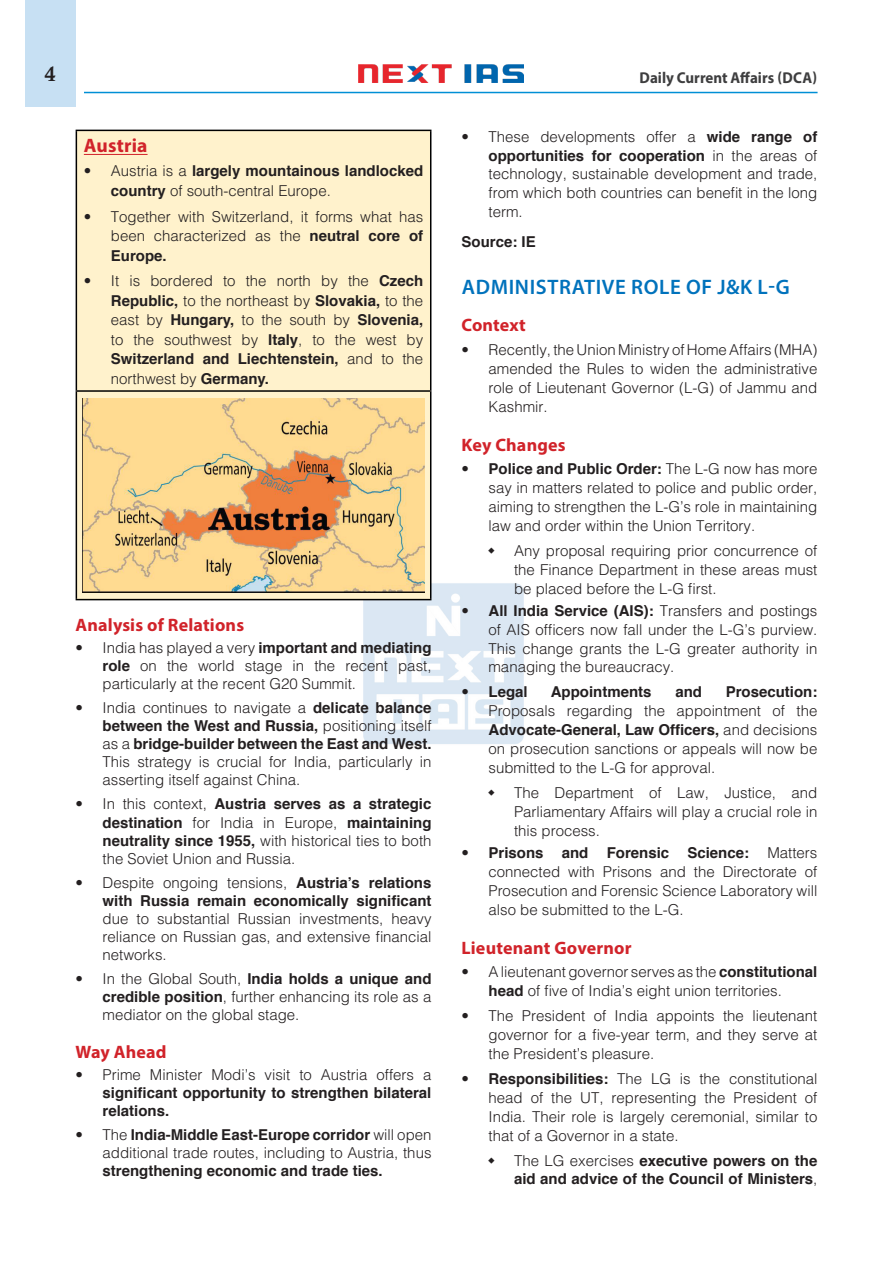
<style>
.page{position:relative;width:893px;height:1263px;background:#fff}
.page>*{position:absolute;margin:0;border:0;box-sizing:border-box;transform-origin:0 0}
.H-1{font:600 21px "Myriad Pro";letter-spacing:.03em;color:#0072bc}
.t1{font:21px "Calis MT Bol";color:#231f20}
.H-2{font:700 19.5px "Myriad Pro";letter-spacing:.01em;color:#d1232a}
.H-2-2{font:700 18px "Myriad Pro";letter-spacing:.01em;color:#d1232a}
.t2{font:700 15.75px "Myriad Pro";color:#3e3e3f;scale:.95 1}
.t3{font:300 15px/18.9px "Helvetica";color:#231f20;text-align:justify}
.body{font:700 15px/18px "Helvetica";color:#231f20}
.s1{font-weight:300}
.s2{font-weight:700}
</style>
<div class="page">
<div style="left:25px;top:0;width:51px;height:107px;background:#c7e0f3"></div>
<img style="left:359px;top:64px;width:165px;height:19px">
<hr style="left:84px;top:92px;width:733px;height:1px;background:#008fd5">
<img style="left:359px;top:580px;width:165px;height:164px">
<div style="left:77px;top:131px;width:353px;height:468px;background:#fff2cc"></div>
<hr style="left:76px;top:130px;width:355px;height:1px;background:#000">
<hr style="left:76px;top:131px;width:1px;height:259px;background:#000">
<hr style="left:430px;top:131px;width:1px;height:259px;background:#000">
<hr style="left:76px;top:390px;width:355px;height:2px;background:#000">
<hr style="left:76px;top:392px;width:1px;height:207px;background:#000">
<hr style="left:430px;top:392px;width:1px;height:207px;background:#000">
<hr style="left:76px;top:599px;width:355px;height:1px;background:#000">
<hr style="left:84px;top:154px;width:64px;height:1px;background:#d1232a">
<img style="left:82px;top:398px;width:343px;height:194px">
<h1 class="t1" style="left:45px;top:62px;width:12px">4</h1>
<p class="t2" style="left:640px;top:67px;width:188px">Daily Current Affairs (DCA)</p>
<p class="H-2" style="left:84px;top:133px;width:65px">Austria</p>
<p class="body" style="left:111px;top:162px;width:314px;line-height:19.5px;text-indent:-27px"><span class="s1">• Austria is a</span> largely mountainous landlocked country <span class="s1">of south-central Europe.</span></p>
<p class="t3" style="left:111px;top:206px;width:314px;line-height:19.5px;text-indent:-27px">• Together with Switzerland, it forms what has been characterized as the <span class="s2">neutral core of Europe.</span></p>
<p class="t3" style="left:111px;top:270px;width:314px;line-height:19.5px;text-indent:-27px">• It is bordered to the north by the <span class="s2">Czech Republic,</span> to the northeast by <span class="s2">Slovakia,</span> to the east by <span class="s2">Hungary,</span> to the south by <span class="s2">Slovenia, </span>to the southwest by <span class="s2">Italy</span>, to the west by <span class="s2">Switzerland and Liechtenstein,</span> and to the northwest by <span class="s2">Germany.</span></p>
<p class="H-2-2" style="left:76px;top:613px;width:170px">Analysis of Relations</p>
<p class="t3" style="left:103px;top:639px;width:330px;line-height:18px;text-indent:-27px">• India has played a very <span class="s2">important and mediating role</span> on the world stage in the recent past, particularly at the recent G20 Summit.</p>
<p class="t3" style="left:103px;top:699px;width:330px;line-height:18px;text-indent:-27px">• India continues to navigate a <span class="s2">delicate balance between the West and Russia,</span> positioning itself as a <span class="s2">bridge-builder between the East and West.<br></span>This strategy is crucial for India, particularly in asserting itself against China.</p>
<p class="t3" style="left:103px;top:795px;width:330px;line-height:18px;text-indent:-27px">• In this context, <span class="s2">Austria serves as a strategic destination</span> for India in Europe, <span class="s2">maintaining neutrality since 1955,</span> with historical ties to both the Soviet Union and Russia.</p>
<p class="t3" style="left:103px;top:873px;width:330px;line-height:18px;text-indent:-27px">• Despite ongoing tensions, <span class="s2">Austria’s relations with Russia remain economically significant </span>due to substantial Russian investments, heavy reliance on Russian gas, and extensive financial networks.</p>
<p class="t3" style="left:103px;top:969px;width:330px;line-height:18px;text-indent:-27px">• In the Global South, <span class="s2">India holds a unique and credible position</span>, further enhancing its role as a mediator on the global stage.</p>
<p class="H-2-2" style="left:76px;top:1040px;width:92px">Way Ahead</p>
<p class="body" style="left:103px;top:1066px;width:330px;text-align:justify;text-indent:-27px"><span class="s1">• Prime Minister Modi’s visit to Austria offers a </span>significant opportunity to strengthen bilateral relations.</p>
<p class="body" style="left:103px;top:1126px;width:330px;text-align:justify;text-indent:-27px"><span class="s1">• The</span> India-Middle East-Europe corridor <span class="s1">will open additional trade routes, including to Austria, thus </span>strengthening economic and trade ties.</p>
<p class="t3" style="left:488px;top:126px;width:330px;text-indent:-27px">• These developments offer a <span class="s2">wide range of opportunities for cooperation</span> in the areas of technology, sustainable development and trade, from which both countries can benefit in the long term.</p>
<p class="body" style="left:461px;top:233px;width:76px">Source: IE</p>
<p class="H-1" style="left:462px;top:273px;width:329px">ADMINISTRATIVE ROLE OF J&amp;K L-G</p>
<p class="H-2-2" style="left:461px;top:314px;width:66px">Context</p>
<p class="t3" style="left:488px;top:340px;width:330px;text-indent:-27px">• Recently, the Union Ministry of Home Affairs (MHA) amended the Rules to widen the administrative role of Lieutenant Governor (L-G) of Jammu and Kashmir.</p>
<p class="H-2-2" style="left:461px;top:433px;width:106px">Key Changes</p>
<p class="t3" style="left:488px;top:459px;width:330px;text-indent:-27px">• <span class="s2">Police and Public Order:</span> The L-G now has more say in matters related to police and public order, aiming to strengthen the L-G’s role in maintaining law and order within the Union Territory.</p>
<p class="t3" style="left:514px;top:541px;width:305px">Any proposal requiring prior concurrence of the Finance Department in these areas must be placed before the L-G first.</p>
<p class="t3" style="left:488px;top:600px;width:330px;text-indent:-27px">• <span class="s2">All India Service (AIS):</span> Transfers and postings of AIS officers now fall under the L-G’s purview.<br>This change grants the L-G greater authority in managing the bureaucracy.</p>
<p class="body" style="left:461px;top:683px;width:68px"><span class="s1">•</span> Legal</p>
<p class="body" style="left:551px;top:683px;width:102px">Appointments</p>
<p class="body" style="left:675px;top:683px;width:28px">and</p>
<p class="t3" style="left:488px;top:682px;width:330px;text-indent:237px"><span class="s2">Prosecution:<br></span>Proposals regarding the appointment of the <span class="s2">Advocate-General, Law Officers,</span> and decisions on prosecution sanctions or appeals will now be submitted to the L-G for approval.</p>
<p class="t3" style="left:514px;top:783px;width:305px">The Department of Law, Justice, and Parliamentary Affairs will play a crucial role in this process.</p>
<p class="t3" style="left:488px;top:843px;width:330px;text-indent:-27px">• <span class="s2">Prisons and Forensic Science:</span> Matters connected with Prisons and the Directorate of Prosecution and Forensic Science Laboratory will also be submitted to the L-G.</p>
<p class="H-2-2" style="left:461px;top:936px;width:172px">Lieutenant Governor</p>
<p class="t3" style="left:461px;top:962px;width:357px;text-align:center">• A lieutenant governor serves as the <span class="s2">constitutional head</span> of five of India’s eight union territories.</p>
<p class="t3" style="left:488px;top:1006px;width:330px;text-indent:-27px">• The President of India appoints the lieutenant governor for a five-year term, and they serve at the President’s pleasure.</p>
<p class="t3" style="left:488px;top:1068px;width:330px;text-indent:-27px">• <span class="s2">Responsibilities:</span> The LG is the constitutional head of the UT, representing the President of India. Their role is largely ceremonial, similar to that of a Governor in a state.</p>
<p class="body" style="left:514px;top:1151px;width:305px;line-height:18.9px"><span class="s1">The LG exercises</span> executive powers on the aid and advice of the Council of Ministers<span class="s1">,</span></p>
</div>
